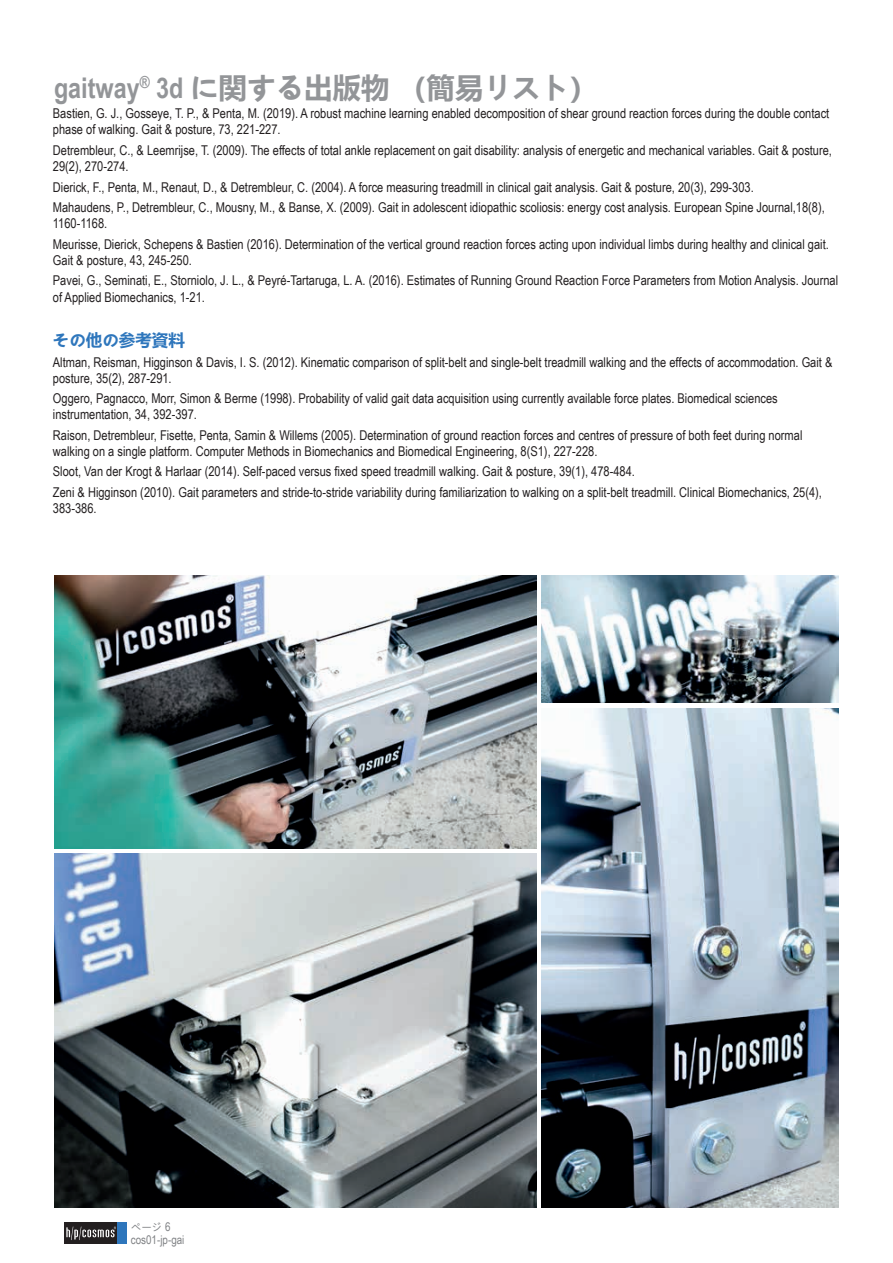
<style>
.page{position:relative;width:893px;height:1263px;background:#fff}
.page>*{position:absolute;margin:0;border:0;box-sizing:border-box;transform-origin:0 0}
.t1{font:700 28.5px "Microsoft Ya Hei UI";color:#939598}
.t2{font:700 16.5px "Microsoft Ya Hei UI";color:#2e76bc}
.t3{font:13.5px/16.2px "Arial Narrow";color:#231f20}
.t4{font:12px "Arial Narrow";color:#808285}
.t5{font:10.5px "Microsoft Ya Hei UI";color:#808285}
.s1{font-family:"Arial Narrow"}
.s2{font-family:"Arial Narrow";font-size:12px}
</style>
<div class="page">
<img style="left:54px;top:853px;width:483px;height:354px">
<img style="left:541px;top:708px;width:298px;height:499px">
<img style="left:54px;top:575px;width:483px;height:273px">
<img style="left:541px;top:575px;width:298px;height:128px">
<div style="left:64px;top:1222px;width:53px;height:22px;background:#231f20"></div>
<div style="left:117px;top:1222px;width:10px;height:22px;background:#2e76bc"></div>
<svg style="left:66px;top:1226px;width:50px;height:14px"></svg>
<h1 class="t1" style="left:54px;top:67px;width:545px"><span class="s1">gaitway</span><sup>®</sup> <span class="s1">3d</span> に関する出版物 （簡易リスト）</h1>
<p class="t3" style="left:53px;top:105px;width:778px">Bastien, G. J., Gosseye, T. P., &amp; Penta, M. (2019). A robust machine learning enabled decomposition of shear ground reaction forces during the double contact phase of walking. Gait &amp; posture, 73, 221-227.</p>
<p class="t3" style="left:53px;top:142px;width:781px">Detrembleur, C., &amp; Leemrijse, T. (2009). The effects of total ankle replacement on gait disability: analysis of energetic and mechanical variables. Gait &amp; posture,<br>29(2), 270-274.</p>
<p class="t3" style="left:53px;top:176px;width:773px;line-height:20.4px">Dierick, F., Penta, M., Renaut, D., &amp; Detrembleur, C. (2004). A force measuring treadmill in clinical gait analysis. Gait &amp; posture, 20(3), 299-303.<br>Mahaudens, P., Detrembleur, C., Mousny, M., &amp; Banse, X. (2009). Gait in adolescent idiopathic scoliosis: energy cost analysis. European Spine Journal,18(8),</p>
<p class="t3" style="left:53px;top:213px;width:777px;line-height:20.4px">1160-1168.<br>Meurisse, Dierick, Schepens &amp; Bastien (2016). Determination of the vertical ground reaction forces acting upon individual limbs during healthy and clinical gait.</p>
<p class="t3" style="left:53px;top:249px;width:787px;line-height:20.4px">Gait &amp; posture, 43, 245-250.<br>Pavei, G., Seminati, E., Storniolo, J. L., &amp; Peyré-Tartaruga, L. A. (2016). Estimates of Running Ground Reaction Force Parameters from Motion Analysis. Journal</p>
<p class="t3" style="left:53px;top:288px;width:153px">of Applied Biomechanics, 1-21.</p>
<p class="t2" style="left:53px;top:329px;width:134px">その他の参考資料</p>
<p class="t3" style="left:53px;top:353px;width:781px">Altman, Reisman, Higginson &amp; Davis, I. S. (2012). Kinematic comparison of split-belt and single-belt treadmill walking and the effects of accommodation. Gait &amp; posture, 35(2), 287-291.</p>
<p class="t3" style="left:53px;top:390px;width:726px">Oggero, Pagnacco, Morr, Simon &amp; Berme (1998). Probability of valid gait data acquisition using currently available force plates. Biomedical sciences instrumentation, 34, 392-397.</p>
<p class="t3" style="left:53px;top:426px;width:751px">Raison, Detrembleur, Fisette, Penta, Samin &amp; Willems (2005). Determination of ground reaction forces and centres of pressure of both feet during normal walking on a single platform. Computer Methods in Biomechanics and Biomedical Engineering, 8(S1), 227-228.</p>
<p class="t3" style="left:53px;top:461px;width:771px;line-height:20.4px">Sloot, Van der Krogt &amp; Harlaar (2014). Self-paced versus fixed speed treadmill walking. Gait &amp; posture, 39(1), 478-484.<br>Zeni &amp; Higginson (2010). Gait parameters and stride-to-stride variability during familiarization to walking on a split-belt treadmill. Clinical Biomechanics, 25(4),</p>
<p class="t3" style="left:53px;top:500px;width:45px">383-386.</p>
<p class="t5" style="left:131px;top:1220px;width:41px">ページ <span class="s2">6</span></p>
<p class="t4" style="left:131px;top:1231px;width:55px">cos01-jp-gai</p>
</div>
